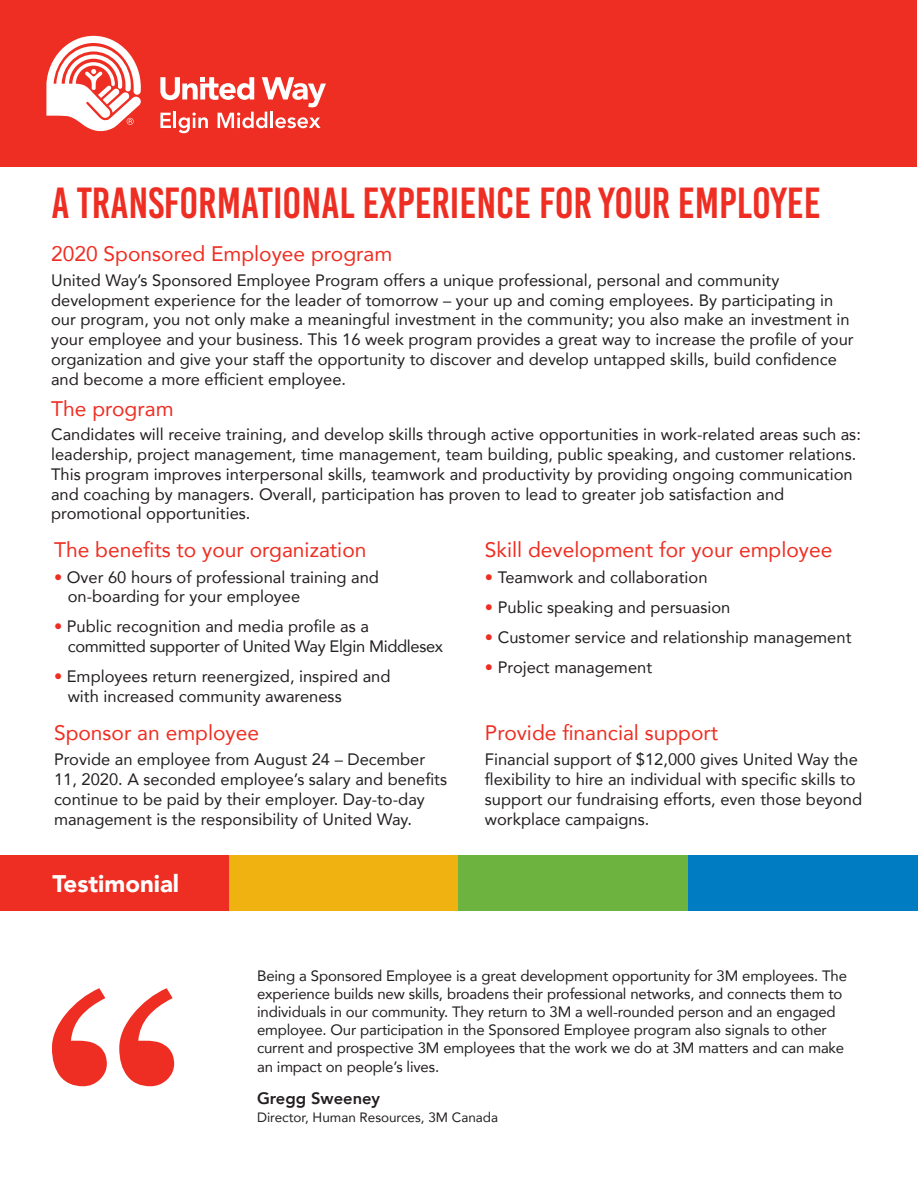
<style>
.page{position:relative;width:918px;height:1188px;background:#fff}
.page>*{position:absolute;margin:0;border:0;box-sizing:border-box;transform-origin:0 0}
.t1{font:43.5px "Bebas Kai";color:#ee2e22}
.t2{font:900 24px "Avenir";color:#fff}
.t3{font:21px "Avenir";color:#ee2e22}
.t4{font:16.5px/19.8px "Avenir";color:#231f20}
.t5{font:16.5px "Avenir";letter-spacing:-.02em;color:#231f20}
.t6{font:800 16.5px "Avenir";color:#231f20}
.t7{font:15px/18px "Avenir";letter-spacing:-.01em;color:#231f20}
.t8{font:13.5px "Avenir";color:#231f20}
.s1{color:#ee2e22}
</style>
<div class="page">
<div style="left:1px;top:1px;width:916px;height:166px;background:#ee2e22"></div>
<svg style="left:52px;top:988px;width:122px;height:98px"></svg>
<div style="left:229px;top:855px;width:230px;height:55px;background:#efb211"></div>
<div style="left:0;top:855px;width:229px;height:55px;background:#ee2e22"></div>
<div style="left:459px;top:855px;width:229px;height:55px;background:#6cb43f"></div>
<div style="left:688px;top:855px;width:230px;height:55px;background:#007cc2"></div>
<svg style="left:46px;top:36px;width:95px;height:96px"></svg>
<svg style="left:160px;top:77px;width:166px;height:56px"></svg>
<p class="t1" style="left:52px;top:180px;width:770px">A TRANSFORMATIONAL EXPERIENCE FOR YOUR EMPLOYEE</p>
<p class="t3" style="left:51px;top:237px;width:343px">2020 Sponsored Employee program</p>
<p class="t4" style="left:51px;top:270px;width:804px">United Way’s Sponsored Employee Program offers a unique professional, personal and community development experience for the leader of tomorrow – your up and coming employees. By participating in our program, you not only make a meaningful investment in the community; you also make an investment in your employee and your business. This 16 week program provides a great way to increase the profile of your organization and give your staff the opportunity to discover and develop untapped skills, build confidence and become a more efficient employee.</p>
<p class="t4" style="left:51px;top:424px;width:811px">Candidates will receive training, and develop skills through active opportunities in work-related areas such as: leadership, project management, time management, team building, public speaking, and customer relations.<br>This program improves interpersonal skills, teamwork and productivity by providing ongoing communication and coaching by managers. Overall, participation has proven to lead to greater job satisfaction and promotional opportunities.</p>
<p class="t3" style="left:51px;top:392px;width:124px">The program</p>
<p class="t3" style="left:54px;top:533px;width:314px">The benefits to your organization</p>
<p class="t3" style="left:485px;top:533px;width:349px">Skill development for your employee</p>
<p class="t4" style="left:54px;top:567px;width:327px"><span class="s1">•</span> Over 60 hours of professional training and</p>
<p class="t4" style="left:68px;top:586px;width:234px">on-boarding for your employee</p>
<p class="t4" style="left:54px;top:616px;width:316px"><span class="s1">•</span> Public recognition and media profile as a</p>
<p class="t5" style="left:68px;top:633px;width:377px">committed supporter of United Way Elgin Middlesex</p>
<p class="t4" style="left:54px;top:666px;width:338px"><span class="s1">•</span> Employees return reenergized, inspired and</p>
<p class="t4" style="left:68px;top:686px;width:275px">with increased community awareness</p>
<p class="t3" style="left:54px;top:715px;width:207px">Sponsor an employee</p>
<p class="t4" style="left:54px;top:749px;width:395px">Provide an employee from August 24 – December 11, 2020. A seconded employee’s salary and benefits continue to be paid by their employer. Day-to-day management is the responsibility of United Way.</p>
<p class="t2" style="left:52px;top:863px;width:128px">Testimonial</p>
<p class="t4" style="left:485px;top:567px;width:224px"><span class="s1">•</span> Teamwork and collaboration</p>
<p class="t4" style="left:485px;top:597px;width:247px"><span class="s1">•</span> Public speaking and persuasion</p>
<p class="t4" style="left:485px;top:627px;width:368px"><span class="s1">•</span> Customer service and relationship management</p>
<p class="t4" style="left:485px;top:657px;width:169px"><span class="s1">•</span> Project management</p>
<p class="t3" style="left:485px;top:715px;width:235px">Provide financial support</p>
<p class="t4" style="left:485px;top:749px;width:379px">Financial support of $12,000 gives United Way the flexibility to hire an individual with specific skills to support our fundraising efforts, even those beyond workplace campaigns.</p>
<p class="t7" style="left:257px;top:966px;width:592px">Being a Sponsored Employee is a great development opportunity for 3M employees. The experience builds new skills, broadens their professional networks, and connects them to individuals in our community. They return to 3M a well-rounded person and an engaged employee. Our participation in the Sponsored Employee program also signals to other current and prospective 3M employees that the work we do at 3M matters and can make</p>
<p class="t7" style="left:257px;top:1058px;width:184px">an impact on people’s lives.</p>
<p class="t6" style="left:257px;top:1086px;width:125px">Gregg Sweeney</p>
<p class="t8" style="left:257px;top:1107px;width:243px">Director, Human Resources, 3M Canada</p>
</div>
